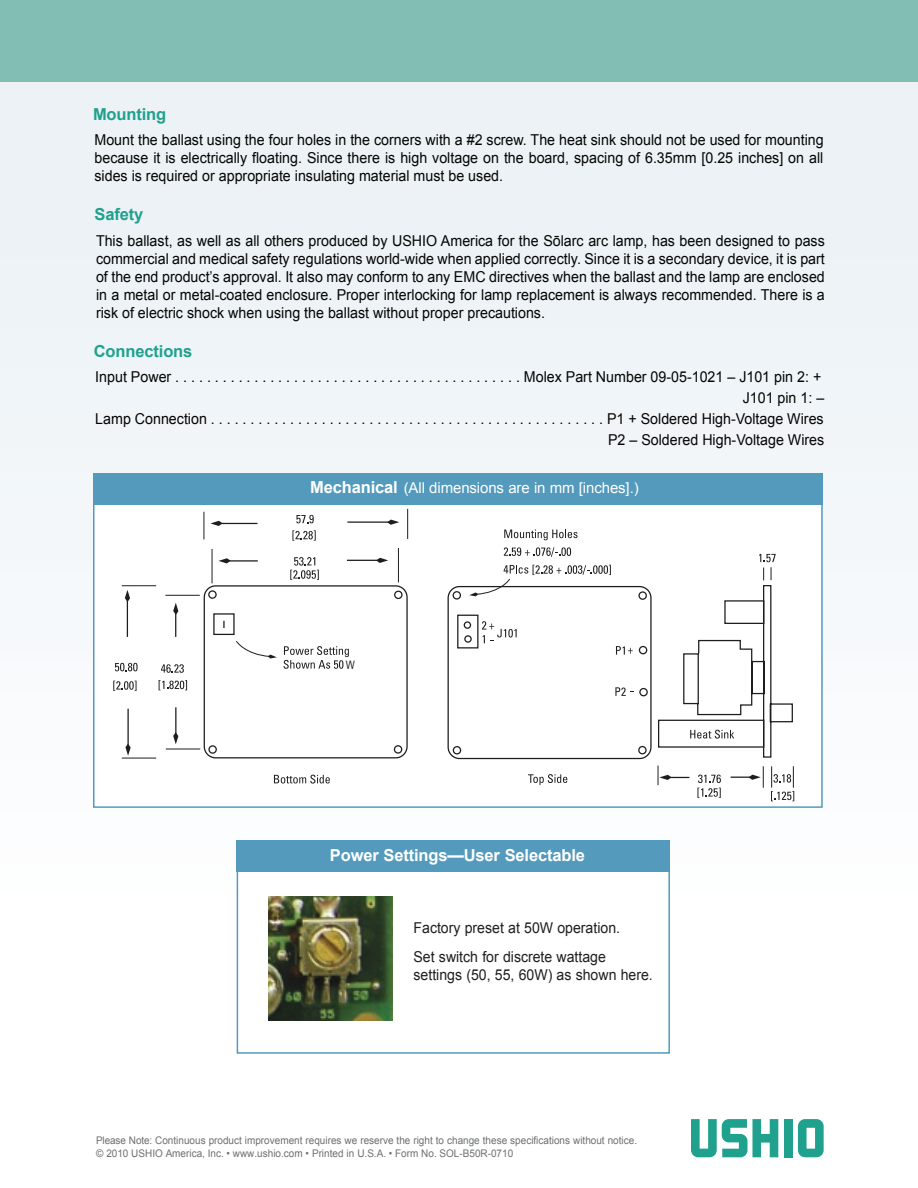
<style>
.page{position:relative;width:918px;height:1188px;background:#fff}
.page>*{position:absolute;margin:0;border:0;box-sizing:border-box;transform-origin:0 0}
.t1{font:700 16.5px "Arial";letter-spacing:-.01em;color:#fff}
.t2{font:700 16.5px "Arial";letter-spacing:-.01em;color:#1fa18e}
.t3{font:15px/18px "Arial";color:#040503;text-align:justify;scale:.95 1}
.t4{font:15px/28.8px "Arial";color:#201d1e;scale:.94 1}
.t5{font:15px "Arial";letter-spacing:-.01em;color:#fff}
.t6{font:11.7px "Arial Narrow";color:#201d1e}
.t7{font:10.5px/12.6px "Arial";color:#6d6f71;scale:.95 1}
.s1{font-weight:700;font-size:16.5px}
</style>
<div class="page">
<div style="left:0;top:0;width:918px;height:1188px;background:linear-gradient(to right,#f4f8fa,#f4f8fa)"></div>
<div style="left:0;top:0;width:918px;height:81px;background:#83beb4"></div>
<div style="left:784px;top:1119px;width:8px;height:38px;background:#1fa18e"></div>
<svg style="left:798px;top:1119px;width:26px;height:38px"></svg>
<svg style="left:691px;top:1119px;width:87px;height:38px"></svg>
<div style="left:94px;top:504px;width:728px;height:303px;background:#fff"></div>
<hr style="left:217px;top:523px;width:41px;height:1px;background:#201d1e">
<hr style="left:347px;top:521px;width:45px;height:2px;background:#201d1e">
<svg style="left:387px;top:520px;width:12px;height:5px"></svg>
<svg style="left:204px;top:512px;width:19px;height:27px"></svg>
<hr style="left:212px;top:549px;width:1px;height:34px;background:#201d1e">
<hr style="left:398px;top:548px;width:1px;height:34px;background:#201d1e">
<hr style="left:407px;top:509px;width:1px;height:30px;background:#201d1e">
<hr style="left:127px;top:597px;width:1px;height:40px;background:#201d1e">
<svg style="left:125px;top:590px;width:5px;height:12px"></svg>
<svg style="left:173px;top:603px;width:5px;height:34px"></svg>
<hr style="left:175px;top:707px;width:1px;height:31px;background:#201d1e">
<svg style="left:173px;top:732px;width:5px;height:12px"></svg>
<hr style="left:127px;top:709px;width:2px;height:40px;background:#201d1e">
<svg style="left:125px;top:744px;width:6px;height:12px"></svg>
<hr style="left:166px;top:749px;width:34px;height:1px;background:#201d1e">
<hr style="left:165px;top:595px;width:35px;height:1px;background:#201d1e">
<hr style="left:122px;top:585px;width:34px;height:1px;background:#201d1e">
<hr style="left:122px;top:758px;width:34px;height:1px;background:#201d1e">
<svg style="left:296px;top:515px;width:18px;height:8px"></svg>
<div style="left:133px;top:663px;width:5px;height:8px;background:#817f80;border-radius:50%"></div>
<svg style="left:115px;top:663px;width:22px;height:8px"></svg>
<svg style="left:161px;top:664px;width:23px;height:9px"></svg>
<svg style="left:274px;top:775px;width:56px;height:9px"></svg>
<svg style="left:504px;top:530px;width:74px;height:10px"></svg>
<svg style="left:530px;top:779px;width:37px;height:6px"></svg>
<svg style="left:658px;top:766px;width:14px;height:19px"></svg>
<svg style="left:731px;top:766px;width:33px;height:22px"></svg>
<svg style="left:292px;top:530px;width:24px;height:11px"></svg>
<svg style="left:203px;top:557px;width:205px;height:202px"></svg>
<svg style="left:113px;top:681px;width:24px;height:10px"></svg>
<svg style="left:159px;top:680px;width:28px;height:10px"></svg>
<svg style="left:697px;top:775px;width:24px;height:23px"></svg>
<svg style="left:771px;top:766px;width:23px;height:35px"></svg>
<svg style="left:447px;top:547px;width:346px;height:213px"></svg>
<div style="left:93px;top:503px;width:730px;height:305px;border:2px solid #539abc"></div>
<div style="left:93px;top:473px;width:730px;height:31px;background:#539abc"></div>
<div style="left:237px;top:871px;width:432px;height:182px;background:#fff"></div>
<div style="left:237px;top:870px;width:433px;height:184px;border:2px solid #539abc"></div>
<div style="left:268px;top:901px;width:125px;height:124px;background:linear-gradient(to right,#fff,#fff)"></div>
<img style="left:268px;top:896px;width:125px;height:124px">
<div style="left:236px;top:841px;width:434px;height:31px;background:#539abc"></div>
<p class="t2" style="left:93px;top:103px;width:75px">Mounting</p>
<p class="t3" style="left:94px;top:131px;width:769px">Mount the ballast using the four holes in the corners with a #2 screw. The heat sink should not be used for mounting because it is electrically floating. Since there is high voltage on the board, spacing of 6.35mm [0.25 inches] on all sides is required or appropriate insulating material must be used.</p>
<p class="t2" style="left:94px;top:204px;width:50px">Safety</p>
<p class="t3" style="left:96px;top:231px;width:769px">This ballast, as well as all others produced by USHIO America for the Sōlarc arc lamp, has been designed to pass commercial and medical safety regulations world-wide when applied correctly. Since it is a secondary device, it is part of the end product’s approval. It also may conform to any EMC directives when the ballast and the lamp are enclosed in a metal or metal-coated enclosure. Proper interlocking for lamp replacement is always recommended. There is a risk of electric shock when using the ballast without proper precautions.</p>
<p class="t2" style="left:94px;top:340px;width:100px">Connections</p>
<p class="t3" style="left:95px;top:367px;width:769px;line-height:21px;text-align:right">Input Power . . . . . . . . . . . . . . . . . . . . . . . . . . . . . . . . . . . . . . . . . . . . Molex Part Number 09-05-1021 – J101 pin 2: + J101 pin 1: –<br>Lamp Connection . . . . . . . . . . . . . . . . . . . . . . . . . . . . . . . . . . . . . . . . . . . . . . . . . . P1 + Soldered High-Voltage Wires P2 – Soldered High-Voltage Wires</p>
<p class="t5" style="left:310px;top:478px;width:330px"><span class="s1">Mechanical</span> (All dimensions are in mm [inches].)</p>
<p class="t6" style="left:346px;top:656px;width:11px">W</p>
<p class="t1" style="left:330px;top:844px;width:257px">Power Settings—User Selectable</p>
<p class="t4" style="left:414px;top:913px;width:221px">Factory preset at 50W operation.<br>Set switch for discrete wattage</p>
<p class="t4" style="left:414px;top:960px;width:256px">settings (50, 55, 60W) as shown here.</p>
<p class="t7" style="left:96px;top:1134px;width:571px">Please Note: Continuous product improvement requires we reserve the right to change these specifications without notice. © 2010 USHIO America, Inc. • www.ushio.com • Printed in U.S.A. • Form No. SOL-B50R-0710</p>
</div>
